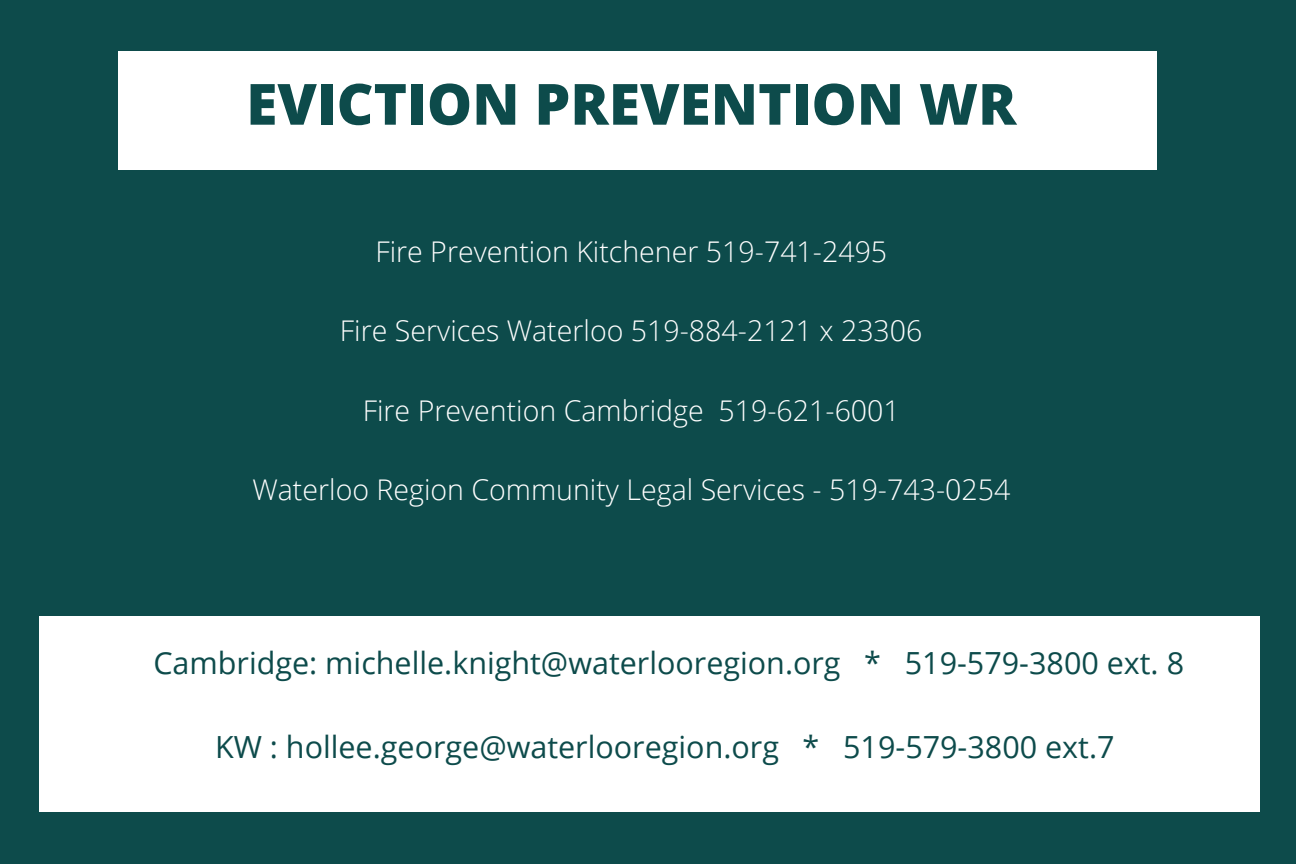
<style>
.page{position:relative;width:1296px;height:864px;background:#0d4b4b}
.page>*{position:absolute;margin:0;border:0;box-sizing:border-box;transform-origin:0 0}
.t1{font:800 56.7px "Open Sans";color:#0d4b4b}
.t2{font:30.6px "Open Sans";color:#0d4b4b}
.t3{font:300 28.5px "Open Sans";color:#fff}
</style>
<div class="page">
<div style="left:39px;top:617px;width:1221px;height:195px;background:#fff"></div>
<div style="left:118px;top:52px;width:1038px;height:118px;background:#fff"></div>
<h1 class="t1" style="left:246px;top:61px;width:772px">EVICTION PREVENTION WR</h1>
<p class="t3" style="left:375px;top:233px;width:513px">Fire Prevention Kitchener 519-741-2495</p>
<p class="t3" style="left:340px;top:312px;width:584px">Fire Services Waterloo 519-884-2121 x 23306</p>
<p class="t3" style="left:363px;top:391px;width:539px">Fire Prevention Cambridge 519-621-6001</p>
<p class="t3" style="left:252px;top:470px;width:760px">Waterloo Region Community Legal Services - 519-743-0254</p>
<p class="t2" style="left:153px;top:642px;width:1032px">Cambridge: michelle.knight@waterlooregion.org * 519-579-3800 ext. 8</p>
<p class="t2" style="left:215px;top:726px;width:901px">KW : hollee.george@waterlooregion.org * 519-579-3800 ext.7</p>
</div>
